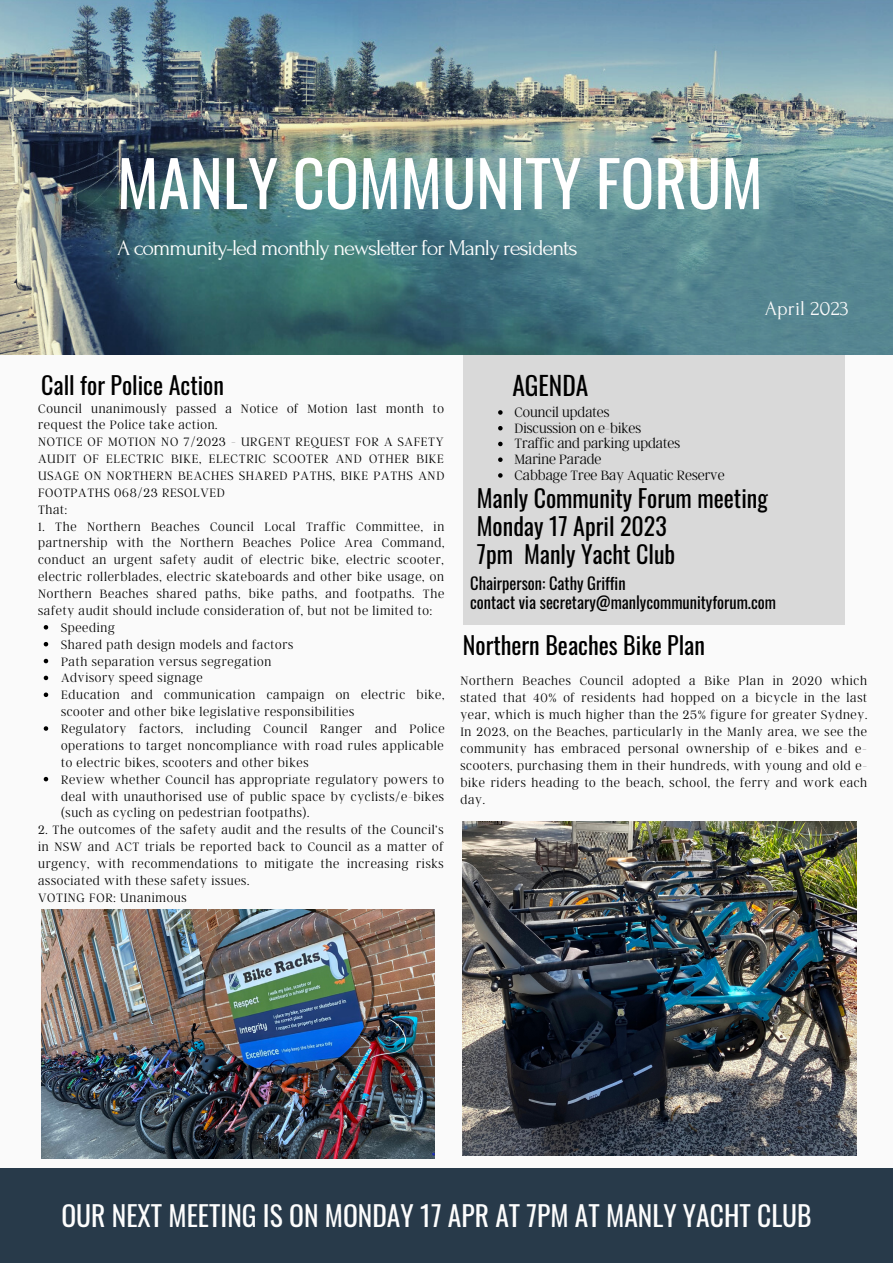
<style>
.page{position:relative;width:893px;height:1264px;background:#fff}
.page>*{position:absolute;margin:0;border:0;box-sizing:border-box;transform-origin:0 0}
.t1{font:63px "Oswald";color:#fff}
.t2{font:27.6px "Oswald";color:#fdfdfd}
.t3{font:25.5px "Oswald";color:#000}
.t4{font:24px/28px "Oswald";color:#000}
.t5{font:22.5px "Forum";letter-spacing:-.05em;color:#fff}
.t6{font:21px "Forum";color:#fafafa}
.t7{font:16.5px/19px "Oswald";color:#000}
.t8{font:100 15px/15.8px "Argent CF";color:#000}
.t9{font:100 13.5px/16.8px "Argent CF";letter-spacing:.05em;color:#000}
</style>
<div class="page">
<div style="left:0;top:0;width:892px;height:1262px;background:#fafafa"></div>
<div style="left:463px;top:203px;width:381px;height:421px;background:#d9d9d9"></div>
<div style="left:0;top:1168px;width:892px;height:94px;background:#283a4a"></div>
<img style="left:0;top:0;width:892px;height:354px">
<svg style="left:498px;top:410px;width:4px;height:5px"></svg>
<svg style="left:498px;top:426px;width:4px;height:4px"></svg>
<svg style="left:498px;top:441px;width:4px;height:5px"></svg>
<svg style="left:498px;top:457px;width:4px;height:5px"></svg>
<svg style="left:498px;top:473px;width:4px;height:4px"></svg>
<svg style="left:44px;top:625px;width:4px;height:4px"></svg>
<svg style="left:44px;top:642px;width:4px;height:4px"></svg>
<svg style="left:44px;top:658px;width:4px;height:5px"></svg>
<svg style="left:44px;top:675px;width:4px;height:5px"></svg>
<svg style="left:44px;top:692px;width:4px;height:5px"></svg>
<svg style="left:44px;top:726px;width:4px;height:4px"></svg>
<svg style="left:44px;top:777px;width:4px;height:4px"></svg>
<img style="left:41px;top:909px;width:394px;height:249px">
<img style="left:463px;top:821px;width:393px;height:334px">
<h1 class="t1" style="left:117px;top:134px;width:647px">MANLY COMMUNITY FORUM</h1>
<h3 class="t5" style="left:117px;top:235px;width:462px">A community-led monthly newsletter for Manly residents</h3>
<h3 class="t4" style="left:41px;top:370px;width:184px">Call for Police Action</h3>
<h3 class="t3" style="left:512px;top:366px;width:77px">AGENDA</h3>
<h3 class="t6" style="left:764px;top:297px;width:85px">April 2023</h3>
<p class="t9" style="left:38px;top:399px;width:408px">Council unanimously passed a Notice of Motion last month to request the Police take action.<br>NOTICE OF MOTION NO 7/2023 - URGENT REQUEST FOR A SAFETY AUDIT OF ELECTRIC BIKE, ELECTRIC SCOOTER AND OTHER BIKE USAGE ON NORTHERN BEACHES SHARED PATHS, BIKE PATHS AND FOOTPATHS 068/23 RESOLVED<br>That:</p>
<p class="t9" style="left:38px;top:517px;width:407px;text-align:justify">1. The Northern Beaches Council Local Traffic Committee, in partnership with the Northern Beaches Police Area Command, conduct an urgent safety audit of electric bike, electric scooter, electric rollerblades, electric skateboards and other bike usage, on Northern Beaches shared paths, bike paths, and footpaths. The safety audit should include consideration of, but not be limited to:</p>
<p class="t9" style="left:61px;top:618px;width:385px">Speeding<br>Shared path design models and factors<br>Path separation versus segregation<br>Advisory speed signage<br>Education and communication campaign on electric bike, scooter and other bike legislative responsibilities<br>Regulatory factors, including Council Ranger and Police operations to target noncompliance with road rules applicable to electric bikes, scooters and other bikes<br>Review whether Council has appropriate regulatory powers to deal with unauthorised use of public space by cyclists/e-bikes (such as cycling on pedestrian footpaths).</p>
<p class="t9" style="left:38px;top:820px;width:407px">2. The outcomes of the safety audit and the results of the Council’s in NSW and ACT trials be reported back to Council as a matter of urgency, with recommendations to mitigate the increasing risks associated with these safety issues.<br>VOTING FOR: Unanimous</p>
<p class="t8" style="left:514px;top:403px;width:211px">Council updates<br>Discussion on e-bikes<br>Traffic and parking updates<br>Marine Parade<br>Cabbage Tree Bay Aquatic Reserve</p>
<h3 class="t4" style="left:476px;top:482px;width:292px">Manly Community Forum meeting<br>Monday 17 April 2023<br>7pm Manly Yacht Club</h3>
<p class="t7" style="left:470px;top:573px;width:307px">Chairperson: Cathy Griffin<br>contact via secretary@manlycommunityforum.com</p>
<h3 class="t4" style="left:463px;top:630px;width:243px">Northern Beaches Bike Plan</h3>
<p class="t9" style="left:460px;top:672px;width:408px;text-align:justify">Northern Beaches Council adopted a Bike Plan in 2020 which stated that 40% of residents had hopped on a bicycle in the last year, which is much higher than the 25% figure for greater Sydney.<br>In 2023, on the Beaches, particularly in the Manly area, we see the community has embraced personal ownership of e-bikes and e&shy;scooters, purchasing them in their hundreds, with young and old e&shy;bike riders heading to the beach, school, the ferry and work each day.</p>
<h2 class="t2" style="left:61px;top:1193px;width:751px">OUR NEXT MEETING IS ON MONDAY 17 APR AT 7PM AT MANLY YACHT CLUB</h2>
</div>
